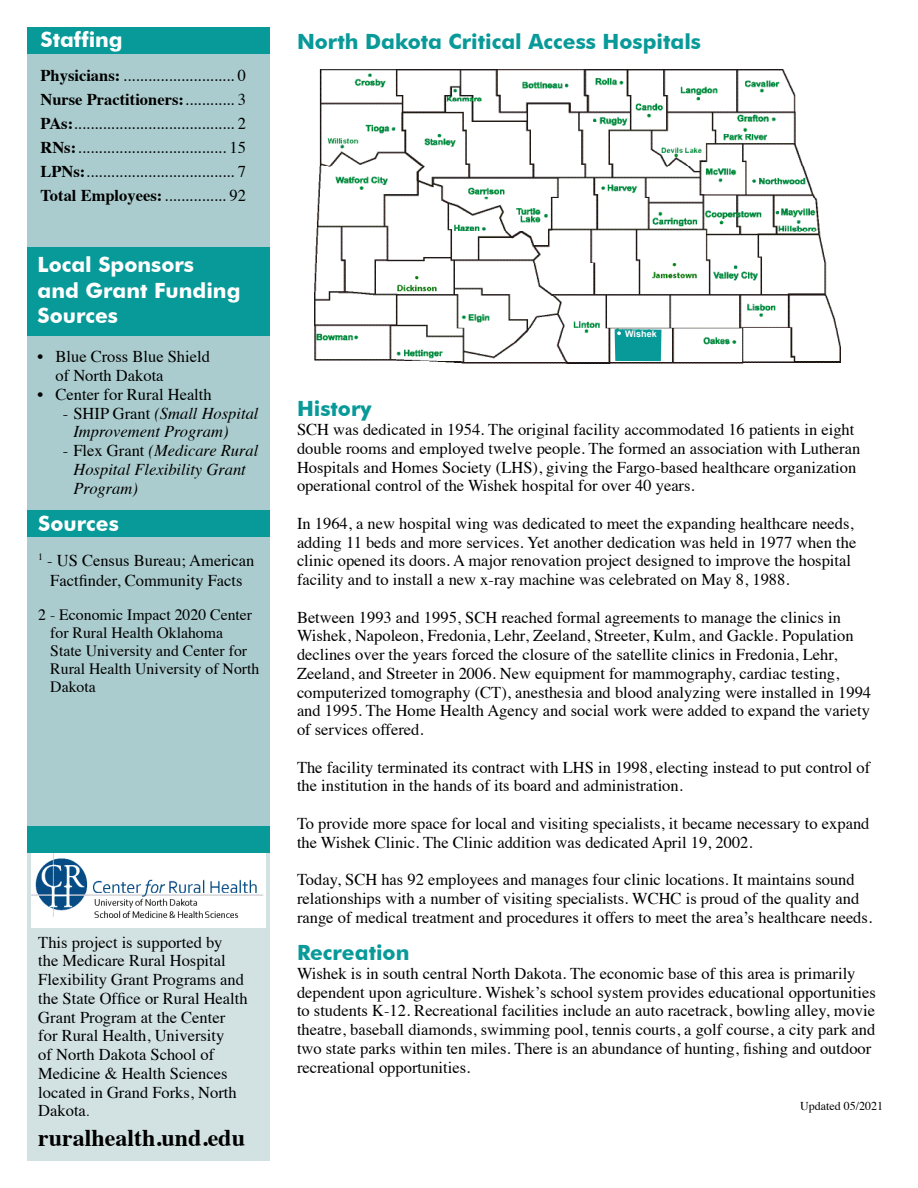
<style>
.page{position:relative;width:918px;height:1188px;background:#fff}
.page>*{position:absolute;margin:0;border:0;box-sizing:border-box;transform-origin:0 0}
.t1{font:700 24px "Times";color:#000}
.t2{font:700 21px "Futura BT";color:#089999}
.t3{font:700 21px/25.2px "Futura BT";color:#fff}
.t4{font:16.5px/18.8px "Times";color:#000}
.t5{font:italic 16.5px/18.8px "Times";color:#000}
.t6{font:700 16.5px "Times";color:#000}
.t7{font:15.75px/18px "Times";color:#000}
.t8{font:12px "Times";color:#000}
.t9{font:700 9px "Arial";color:#fff}
.s1{font-weight:700}
.s2{font-weight:400}
.s3{font-style:normal}
.s4{font-style:italic;font-size:13.5px}
</style>
<div class="page">
<div style="left:27px;top:27px;width:243px;height:1134px;background:#abccce"></div>
<div style="left:27px;top:27px;width:243px;height:27px;background:#089999"></div>
<div style="left:27px;top:248px;width:243px;height:88px;background:#089999"></div>
<div style="left:27px;top:839px;width:243px;height:322px;background:#d2e2e3"></div>
<img style="left:31px;top:853px;width:235px;height:74px">
<div style="left:27px;top:826px;width:243px;height:27px;background:#089999"></div>
<img style="left:314px;top:70px;width:527px;height:293px">
<svg style="left:615px;top:329px;width:47px;height:32px;background:#119c9c"></svg>
<div style="left:27px;top:510px;width:243px;height:27px;background:#089999"></div>
<p class="t3" style="left:40px;top:27px;width:84px">Staffing</p>
<p class="t4" style="left:40px;top:65px;width:207px"><span class="s1">Physicians:</span> ........................... 0</p>
<p class="t6" style="left:40px;top:84px;width:207px">Nurse Practitioners:<span class="s2">............ 3</span></p>
<p class="t4" style="left:40px;top:113px;width:207px"><span class="s1">PAs:</span>....................................... 2</p>
<p class="t4" style="left:40px;top:137px;width:207px"><span class="s1">RNs:</span>.................................... 15</p>
<p class="t4" style="left:40px;top:161px;width:207px"><span class="s1">LPNs:</span>.................................... 7</p>
<p class="t4" style="left:40px;top:185px;width:207px"><span class="s1">Total Employees:</span>............... 92</p>
<p class="t3" style="left:38px;top:252px;width:205px">Local Sponsors and Grant Funding<br>Sources</p>
<p class="t4" style="left:56px;top:346px;width:156px;text-indent:-18px">• Blue Cross Blue Shield of North Dakota</p>
<p class="t4" style="left:38px;top:384px;width:176px">• Center for Rural Health</p>
<p class="t5" style="left:74px;top:403px;width:187px;text-indent:-11px"><span class="s3">- SHIP Grant</span> (Small Hospital<br>Improvement Program)</p>
<p class="t5" style="left:74px;top:440px;width:186px;text-indent:-11px"><span class="s3">- Flex Grant</span> (Medicare Rural<br>Hospital Flexibility Grant<br>Program)</p>
<p class="t3" style="left:38px;top:511px;width:82px">Sources</p>
<p class="t4" style="left:38px;top:549px;width:218px;line-height:19.8px;text-align:center"><sup>1</sup> - US Census Bureau; American<br>Factfinder, Community Facts</p>
<p class="t7" style="left:50px;top:604px;width:211px;text-indent:-12px">2 - Economic Impact 2020 Center for Rural Health Oklahoma<br>State University and Center for<br>Rural Health University of North<br>Dakota</p>
<p class="t4" style="left:38px;top:931px;width:211px">This project is supported by<br>the Medicare Rural Hospital<br>Flexibility Grant Programs and the State Office or Rural Health<br>Grant Program at the Center for Rural Health, University<br>of North Dakota School of<br>Medicine &amp; Health Sciences located in Grand Forks, North<br>Dakota<span class="s4">.</span></p>
<p class="t1" style="left:38px;top:1115px;width:208px">ruralhealth.und.edu</p>
<p class="t2" style="left:297px;top:29px;width:406px">North Dakota Critical Access Hospitals</p>
<p class="t9" style="left:625px;top:328px;width:33px">Wishek</p>
<p class="t2" style="left:297px;top:396px;width:76px">History</p>
<p class="t4" style="left:297px;top:419px;width:565px">SCH was dedicated in 1954. The original facility accommodated 16 patients in eight double rooms and employed twelve people. The formed an association with Lutheran Hospitals and Homes Society (LHS), giving the Fargo-based healthcare organization operational control of the Wishek hospital for over 40 years.</p>
<p class="t4" style="left:297px;top:513px;width:561px">In 1964, a new hospital wing was dedicated to meet the expanding healthcare needs, adding 11 beds and more services. Yet another dedication was held in 1977 when the clinic opened its doors. A major renovation project designed to improve the hospital facility and to install a new x-ray machine was celebrated on May 8, 1988.</p>
<p class="t4" style="left:297px;top:606px;width:576px">Between 1993 and 1995, SCH reached formal agreements to manage the clinics in Wishek, Napoleon, Fredonia, Lehr, Zeeland, Streeter, Kulm, and Gackle. Population declines over the years forced the closure of the satellite clinics in Fredonia, Lehr, Zeeland, and Streeter in 2006. New equipment for mammography, cardiac testing, computerized tomography (CT), anesthesia and blood analyzing were installed in 1994 and 1995. The Home Health Agency and social work were added to expand the variety of services offered.</p>
<p class="t4" style="left:297px;top:756px;width:575px">The facility terminated its contract with LHS in 1998, electing instead to put control of the institution in the hands of its board and administration.</p>
<p class="t4" style="left:297px;top:813px;width:574px">To provide more space for local and visiting specialists, it became necessary to expand the Wishek Clinic. The Clinic addition was dedicated April 19, 2002.</p>
<p class="t4" style="left:297px;top:869px;width:577px">Today, SCH has 92 employees and manages four clinic locations. It maintains sound relationships with a number of visiting specialists. WCHC is proud of the quality and range of medical treatment and procedures it offers to meet the area’s healthcare needs.</p>
<p class="t2" style="left:297px;top:940px;width:114px">Recreation</p>
<p class="t4" style="left:297px;top:963px;width:580px">Wishek is in south central North Dakota. The economic base of this area is primarily dependent upon agriculture. Wishek’s school system provides educational opportunities to students K-12. Recreational facilities include an auto racetrack, bowling alley, movie theatre, baseball diamonds, swimming pool, tennis courts, a golf course, a city park and two state parks within ten miles. There is an abundance of hunting, fishing and outdoor recreational opportunities.</p>
<p class="t8" style="left:800px;top:1095px;width:84px">Updated 05/2021</p>
</div>
